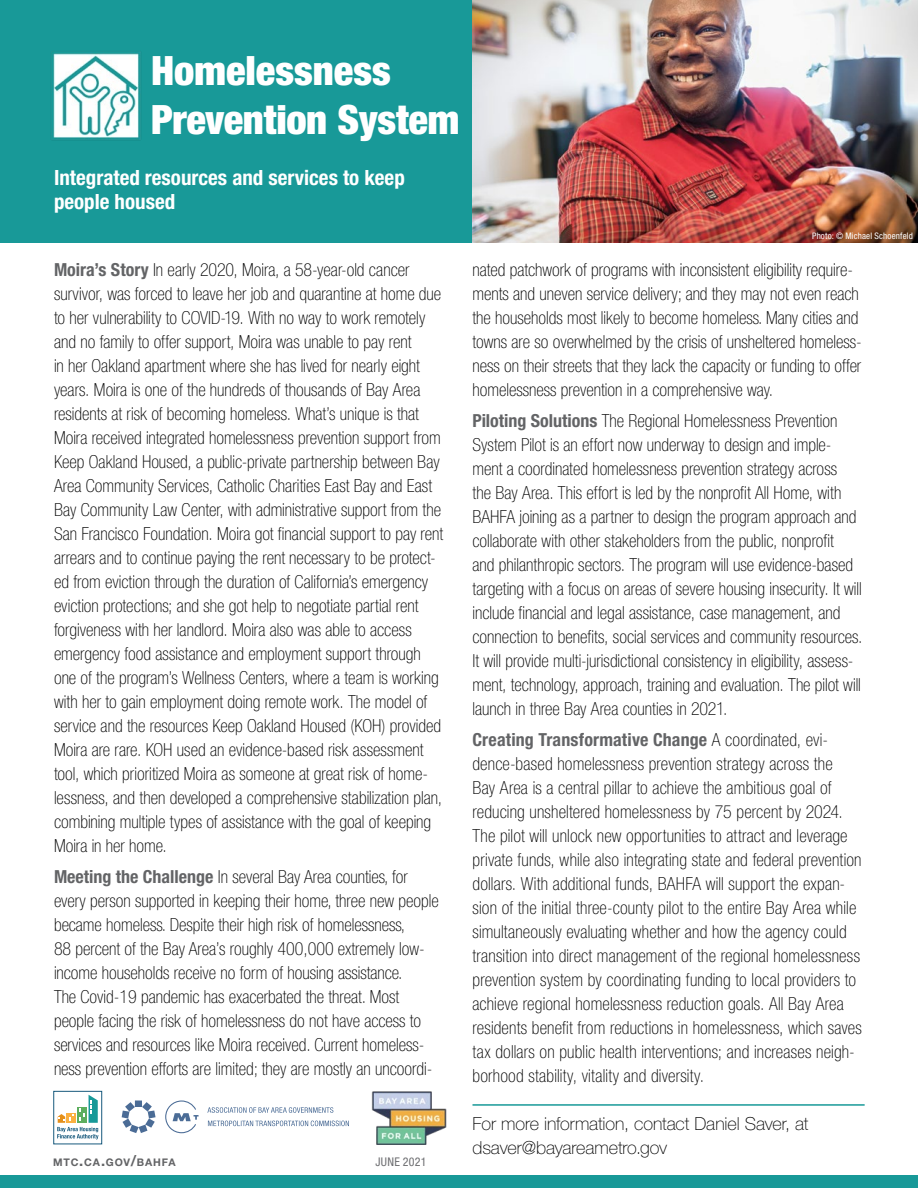
<style>
.page{position:relative;width:918px;height:1188px;background:#fff}
.page>*{position:absolute;margin:0;border:0;box-sizing:border-box;transform-origin:0 0}
.t1{font:900 condensed 40.5px/49.5px "Helvetica Neue LT Std";color:#fff}
.PILOTS_Subhead{font:700 condensed 21px/24px "Helvetica Neue LT Std";color:#fff}
.Body_copy{font:100 condensed 18px/24px "Helvetica Neue LT Std";color:#000}
.Body_copy-2{font:100 18px/24px "Helvetica Neue LT Std";letter-spacing:-.005em;color:#000}
.t2{font:condensed 12px "Helvetica Neue LT Std";letter-spacing:.025em;color:#6d6e71}
.t3{font:700 10.5px "Helvetica Neue LT Std";letter-spacing:.08em;color:#636466}
.Photo_credit__75__K{font:condensed 9px "Helvetica Neue LT Std";letter-spacing:.015em;color:#fff}
.s1{font-weight:700;color:#636466}
.s2{font-size:15px}
</style>
<div class="page">
<div style="left:0;top:0;width:473px;height:243px;background:#189998"></div>
<img style="left:49px;top:48px;width:94px;height:95px">
<hr style="left:472px;top:1104px;width:393px;height:2px;background:#189998">
<img style="left:473px;top:0;width:445px;height:243px">
<div style="left:0;top:1175px;width:918px;height:13px;background:#189998"></div>
<img style="left:371px;top:1091px;width:76px;height:53px">
<div style="left:54px;top:1091px;width:48px;height:53px;border:1px solid #185a7d"></div>
<svg style="left:57px;top:1095px;width:42px;height:44px"></svg>
<svg style="left:208px;top:1121px;width:141px;height:5px"></svg>
<svg style="left:207px;top:1107px;width:126px;height:6px"></svg>
<svg style="left:122px;top:1100px;width:34px;height:33px"></svg>
<svg style="left:165px;top:1100px;width:34px;height:33px"></svg>
<p class="t1" style="left:151px;top:45px;width:310px">Homelessness<br>Prevention System</p>
<p class="PILOTS_Subhead" style="left:54px;top:165px;width:352px">Integrated resources and services to keep people housed</p>
<p class="Body_copy" style="left:54px;top:258px;width:391px"><span class="s1">Moira’s Story</span> In early 2020, Moira, a 58-year-old cancer survivor, was forced to leave her job and quarantine at home due to her vulnerability to COVID-19. With no way to work remotely and no family to offer support, Moira was unable to pay rent<br>in her Oakland apartment where she has lived for nearly eight years. Moira is one of the hundreds of thousands of Bay Area residents at risk of becoming homeless. What’s unique is that Moira received integrated homelessness prevention support from Keep Oakland Housed, a public-private partnership between Bay Area Community Services, Catholic Charities East Bay and East Bay Community Law Center, with administrative support from the San Francisco Foundation. Moira got financial support to pay rent arrears and to continue paying the rent necessary to be protect&shy;ed from eviction through the duration of California’s emergency eviction protections; and she got help to negotiate partial rent forgiveness with her landlord. Moira also was able to access emergency food assistance and employment support through one of the program’s Wellness Centers, where a team is working with her to gain employment doing remote work. The model of service and the resources Keep Oakland Housed (KOH) provided Moira are rare. KOH used an evidence-based risk assessment tool, which prioritized Moira as someone at great risk of home&shy;lessness, and then developed a comprehensive stabilization plan, combining multiple types of assistance with the goal of keeping Moira in her home.</p>
<p class="Body_copy" style="left:54px;top:864px;width:386px"><span class="s1">Meeting the Challenge</span> In several Bay Area counties, for every person supported in keeping their home, three new people became homeless. Despite their high risk of homelessness,<br>88 percent of the Bay Area’s roughly 400,000 extremely low&shy;income households receive no form of housing assistance.<br>The Covid-19 pandemic has exacerbated the threat. Most people facing the risk of homelessness do not have access to services and resources like Moira received. Current homeless&shy;ness prevention efforts are limited; they are mostly an uncoordi-</p>
<p class="t3" style="left:53px;top:1155px;width:124px">MTC<span class="s2">.</span>CA<span class="s2">.</span>GOV<span class="s2">/</span>BAHFA</p>
<p class="t2" style="left:375px;top:1155px;width:53px">JUNE 2021</p>
<p class="Photo_credit__75__K" style="left:812px;top:230px;width:102px">Photo: © Michael Schoenfeld</p>
<p class="Body_copy" style="left:472px;top:258px;width:391px">nated patchwork of programs with inconsistent eligibility require&shy;ments and uneven service delivery; and they may not even reach the households most likely to become homeless. Many cities and towns are so overwhelmed by the crisis of unsheltered homeless&shy;ness on their streets that they lack the capacity or funding to offer homelessness prevention in a comprehensive way.</p>
<p class="Body_copy" style="left:472px;top:408px;width:392px"><span class="s1">Piloting Solutions</span> The Regional Homelessness Prevention System Pilot is an effort now underway to design and imple&shy;ment a coordinated homelessness prevention strategy across<br>the Bay Area. This effort is led by the nonprofit All Home, with BAHFA joining as a partner to design the program approach and collaborate with other stakeholders from the public, nonprofit<br>and philanthropic sectors. The program will use evidence-based targeting with a focus on areas of severe housing insecurity. It will include financial and legal assistance, case management, and connection to benefits, social services and community resources.<br>It will provide multi-jurisdictional consistency in eligibility, assess&shy;ment, technology, approach, training and evaluation. The pilot will launch in three Bay Area counties in 2021.</p>
<p class="Body_copy" style="left:472px;top:727px;width:391px"><span class="s1">Creating Transformative Change</span> A coordinated, evi&shy;dence-based homelessness prevention strategy across the<br>Bay Area is a central pillar to achieve the ambitious goal of reducing unsheltered homelessness by 75 percent by 2024.<br>The pilot will unlock new opportunities to attract and leverage private funds, while also integrating state and federal prevention dollars. With additional funds, BAHFA will support the expan&shy;sion of the initial three-county pilot to the entire Bay Area while simultaneously evaluating whether and how the agency could transition into direct management of the regional homelessness prevention system by coordinating funding to local providers to achieve regional homelessness reduction goals. All Bay Area residents benefit from reductions in homelessness, which saves tax dollars on public health interventions; and increases neigh&shy;borhood stability, vitality and diversity.</p>
<p class="Body_copy-2" style="left:472px;top:1111px;width:338px">For more information, contact Daniel Saver, at dsaver@bayareametro.gov</p>
</div>
